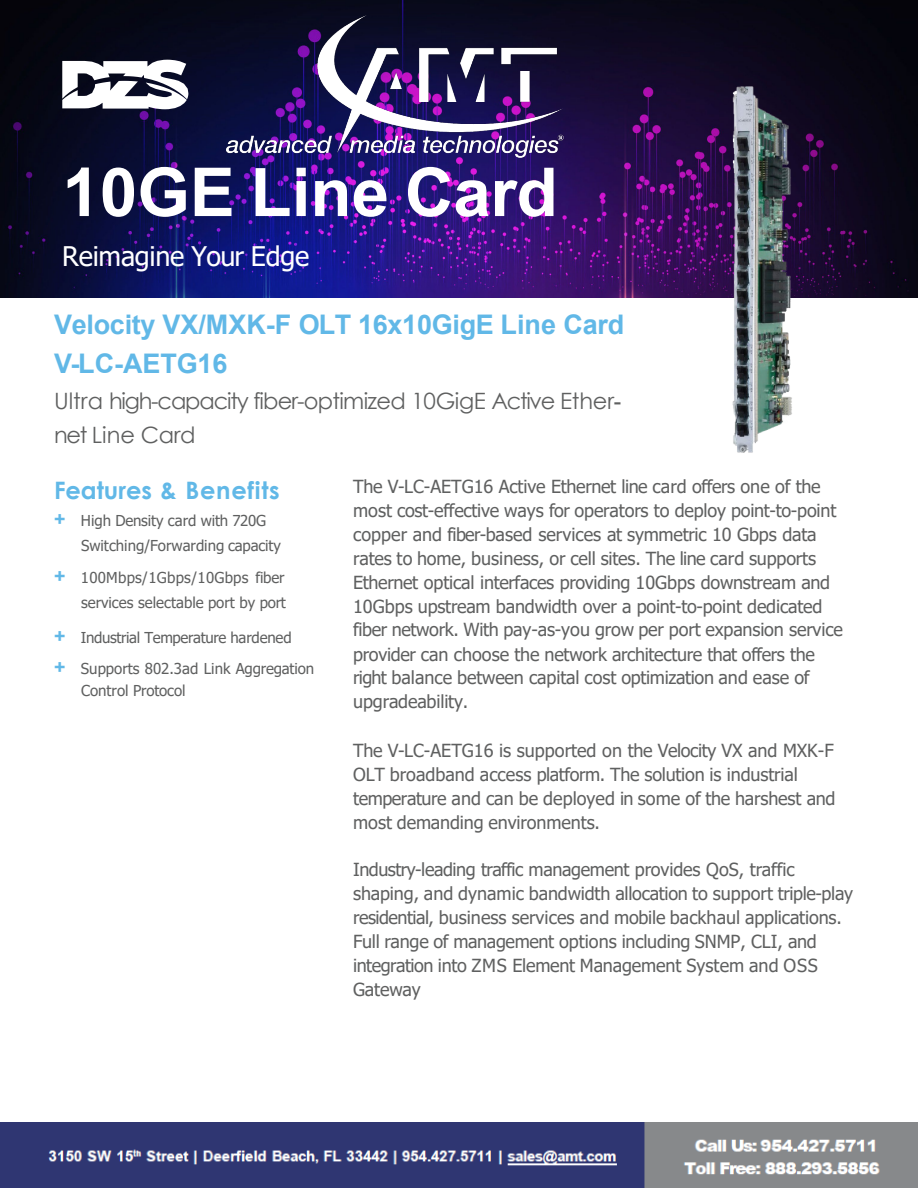
<style>
.page{position:relative;width:918px;height:1188px;background:#fff}
.page>*{position:absolute;margin:0;border:0;box-sizing:border-box;transform-origin:0 0}
.t1{font:700 67.5px "Arial";color:#fff}
.t2{font:700 27px/38.8px "Arial";letter-spacing:-.01em;color:#61b8e7}
.t3{font:27px "Tahoma";letter-spacing:-.01em;color:#fff}
.t4{font:700 24px "Century Gothic";letter-spacing:.015em;color:#61b8e7}
.t5{font:22.5px/34.5px "Century Gothic";letter-spacing:-.03em;color:#5f6060}
.t6{font:18px/24px "Tahoma";letter-spacing:-.01em;color:#5f6060}
.t7{font:15px/24.8px "Tahoma";color:#5f6060}
.t8{font:15px "Tahoma";letter-spacing:-.025em;color:#5f6060}
.s1{font-family:"Arial";font-weight:700;font-size:19.5px;color:#61b8e7}
</style>
<div class="page">
<img style="left:0;top:0;width:918px;height:298px">
<svg style="left:62px;top:60px;width:126px;height:49px"></svg>
<img style="left:727px;top:82px;width:76px;height:371px">
<img style="left:0;top:1122px;width:918px;height:66px">
<img style="left:226px;top:15px;width:337px;height:142px">
<h1 class="t1" style="left:62px;top:145px;width:497px">10GE Line Card</h1>
<h1 class="t3" style="left:62px;top:238px;width:249px">Reimagine Your Edge</h1>
<p class="t2" style="left:54px;top:306px;width:572px">Velocity VX/MXK-F OLT 16x10GigE Line Card<br>V-LC-AETG16</p>
<p class="t5" style="left:54px;top:383px;width:569px">Ultra high-capacity fiber-optimized 10GigE Active Ether&shy;net Line Card</p>
<p class="t6" style="left:353px;top:475px;width:491px">The V-LC-AETG16 Active Ethernet line card offers one of the most cost-effective ways for operators to deploy point-to-point copper and fiber-based services at symmetric 10 Gbps data rates to home, business, or cell sites. The line card supports Ethernet optical interfaces providing 10Gbps downstream and 10Gbps upstream bandwidth over a point-to-point dedicated fiber network. With pay-as-you grow per port expansion service provider can choose the network architecture that offers the right balance between capital cost optimization and ease of upgradeability.</p>
<p class="t6" style="left:353px;top:739px;width:484px">The V-LC-AETG16 is supported on the Velocity VX and MXK-F OLT broadband access platform. The solution is industrial temperature and can be deployed in some of the harshest and most demanding environments.</p>
<p class="t6" style="left:353px;top:858px;width:502px">Industry-leading traffic management provides QoS, traffic shaping, and dynamic bandwidth allocation to support triple-play residential, business services and mobile backhaul applications.<br>Full range of management options including SNMP, CLI, and integration into ZMS Element Management System and OSS Gateway</p>
<p class="t4" style="left:54px;top:472px;width:227px">Features &amp; Benefits</p>
<p class="t7" style="left:81px;top:509px;width:201px;text-indent:-27px"><span class="s1">+</span> High Density card with 720G<br>Switching/Forwarding capacity</p>
<p class="t7" style="left:54px;top:566px;width:233px;text-align:right"><span class="s1">+</span> 100Mbps/1Gbps/10Gbps fiber services selectable port by port</p>
<p class="t8" style="left:54px;top:628px;width:239px"><span class="s1">+</span> Industrial Temperature hardened</p>
<p class="t7" style="left:81px;top:658px;width:235px;line-height:22.4px;text-indent:-27px"><span class="s1">+</span> Supports 802.3ad Link Aggregation<br>Control Protocol</p>
</div>
